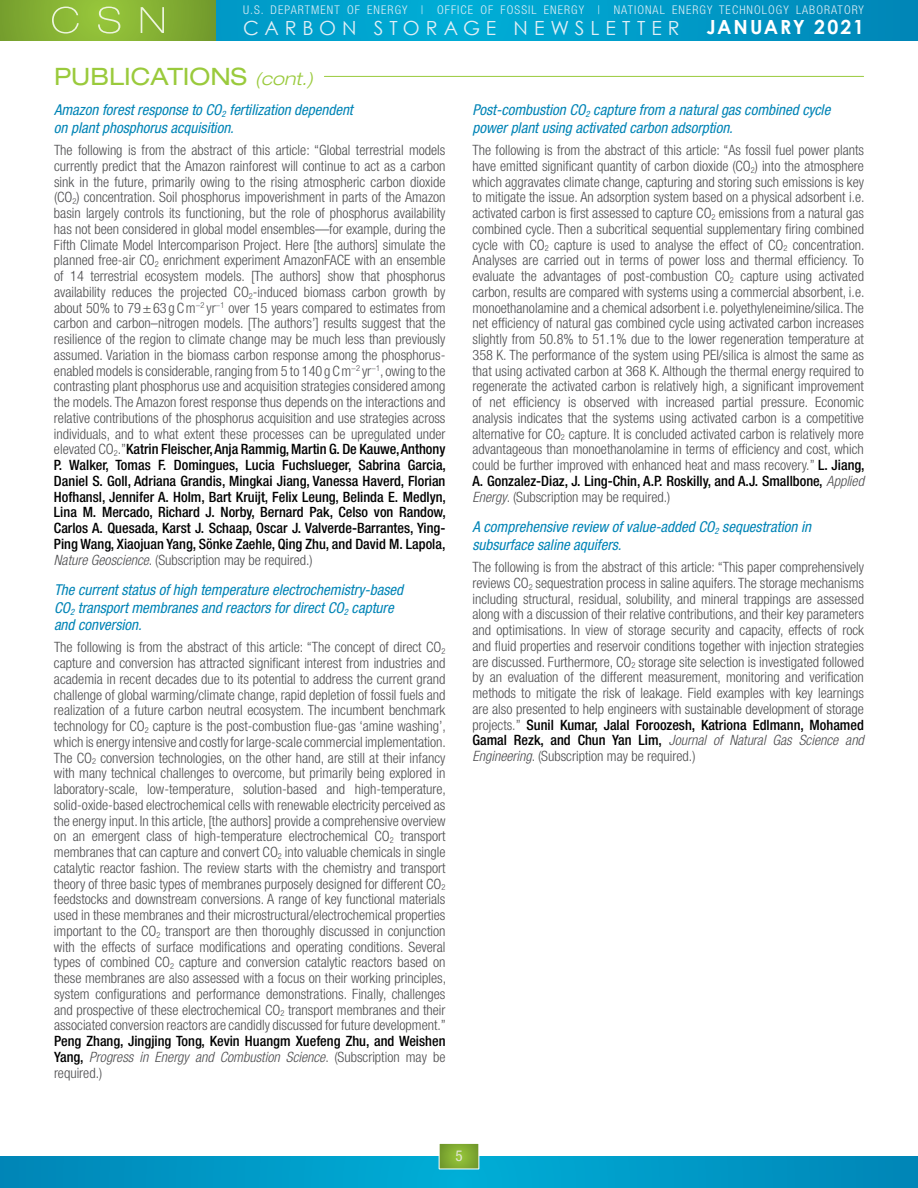
<style>
.page{position:relative;width:918px;height:1188px;background:#fff}
.page>*{position:absolute;margin:0;border:0;box-sizing:border-box;transform-origin:0 0}
.t1{font:expanded 24px "Helvetica Neue LT Std";color:#9aca3c}
.t2{font:19.5px "Century Gothic";letter-spacing:.305em;color:#dfeef6}
.t3{font:700 19.5px "Century Gothic";letter-spacing:.09em;color:#fff}
.t4{font:italic condensed 15px/17.2px "Helvetica Neue LT Std";color:#0084b6}
.t5{font:condensed 15px "Helvetica Neue LT Std";color:#e3e6d8}
.t6{font:300 condensed 14.25px/15.8px "Helvetica Neue LT Std";color:#4d4d4f;text-align:justify}
.t7{font:500 condensed 14.25px/15.8px "Helvetica Neue LT Std";color:#000;text-align:justify}
.t8{font:300 condensed 12px "Helvetica Neue LT Std";letter-spacing:.09em;color:#dfeef6}
.s1{font-weight:300;font-style:italic;font-size:18px}
.s2{font-weight:500;color:#000}
.s3{font-style:italic}
.s4{font-weight:300;font-style:italic;color:#4d4d4f}
.s5{font-weight:300;color:#4d4d4f}
</style>
<div class="page">
<svg style="left:216px;top:0;width:702px;height:40px;background:#009cc9"></svg>
<svg style="left:0;top:0;width:216px;height:40px;background:#80ab31"></svg>
<svg style="left:0;top:1156px;width:918px;height:32px;background:#0098c6"></svg>
<svg style="left:52px;top:7px;width:112px;height:27px;background:#9ac34c"></svg>
<svg style="left:439px;top:1143px;width:40px;height:26px"></svg>
<div style="left:439px;top:1143px;width:40px;height:26px;border:1px solid #fff"></div>
<hr style="left:324px;top:76px;width:540px;height:1px;background:#9aca3c">
<p class="t8" style="left:243px;top:3px;width:622px">U.S. DEPARTMENT OF ENERGY | OFFICE OF FOSSIL ENERGY | NATIONAL ENERGY TECHNOLOGY LABORATORY</p>
<h2 class="t3" style="left:707px;top:15px;width:159px">JANUARY 2021</h2>
<h1 class="t1" style="left:54px;top:62px;width:261px">PUBLICATIONS <span class="s1">(cont.)</span></h1>
<p class="t4" style="left:54px;top:102px;width:300px">Amazon forest response to CO<sub>2</sub> fertilization dependent on plant phosphorus acquisition.</p>
<p class="t6" style="left:54px;top:142px;width:394px">The following is from the abstract of this article: “Global terrestrial models currently predict that the Amazon rainforest will continue to act as a carbon sink in the future, primarily owing to the rising atmospheric carbon dioxide (CO<sub>2</sub>) concentration. Soil phosphorus impoverishment in parts of the Amazon basin largely controls its functioning, but the role of phosphorus availability has not been considered in global model ensembles—for example, during the Fifth Climate Model Intercomparison Project. Here [the authors] simulate the planned free-air CO<sub>2</sub> enrichment experiment AmazonFACE with an ensemble of 14 terrestrial ecosystem models. [The authors] show that phosphorus availability reduces the projected CO<sub>2</sub>-induced biomass carbon growth by about 50% to 79±63 gCm<sup>−2</sup> yr<sup>−1</sup> over 15 years compared to estimates from carbon and carbon–nitrogen models. [The authors’] results suggest that the resilience of the region to climate change may be much less than previously assumed. Variation in the biomass carbon response among the phosphorus&shy;enabled models is considerable, ranging from 5 to 140 gCm<sup>−2</sup> yr<sup>−1</sup>, owing to the contrasting plant phosphorus use and acquisition strategies considered among the models. The Amazon forest response thus depends on the interactions and relative contributions of the phosphorus acquisition and use strategies across individuals, and to what extent these processes can be upregulated under elevated CO<sub>2</sub>.”<span class="s2">Katrin Fleischer, Anja Rammig, Martin G. De Kauwe, Anthony P. Walker, Tomas F. Domingues, Lucia Fuchslueger, Sabrina Garcia, Daniel S. Goll, Adriana Grandis, Mingkai Jiang, Vanessa Haverd, Florian Hofhansl, Jennifer A. Holm, Bart Kruijt, Felix Leung, Belinda E. Medlyn, Lina M. Mercado, Richard J. Norby, Bernard Pak, Celso von Randow, Carlos A. Quesada, Karst J. Schaap, Oscar J. Valverde-Barrantes, Ying-Ping Wang, Xiaojuan Yang, Sönke Zaehle, Qing Zhu, and David M. Lapola, </span><span class="s3">Nature Geoscience</span>. (Subscription may be required.)</p>
<p class="t4" style="left:54px;top:582px;width:351px">The current status of high temperature electrochemistry-based<br>CO<sub>2</sub> transport membranes and reactors for direct CO<sub>2</sub> capture and conversion.</p>
<p class="t6" style="left:54px;top:639px;width:394px">The following is from the abstract of this article: “The concept of direct CO<sub>2 </sub>capture and conversion has attracted significant interest from industries and academia in recent decades due to its potential to address the current grand challenge of global warming/climate change, rapid depletion of fossil fuels and realization of a future carbon neutral ecosystem. The incumbent benchmark technology for CO<sub>2</sub> capture is the post-combustion flue-gas ‘amine washing’, which is energy intensive and costly for large-scale commercial implementation.<br>The CO<sub>2</sub> conversion technologies, on the other hand, are still at their infancy with many technical challenges to overcome, but primarily being explored in laboratory-scale, low-temperature, solution-based and high-temperature, solid-oxide-based electrochemical cells with renewable electricity perceived as the energy input. In this article, [the authors] provide a comprehensive overview on an emergent class of high-temperature electrochemical CO<sub>2</sub> transport membranes that can capture and convert CO<sub>2</sub> into valuable chemicals in single catalytic reactor fashion. The review starts with the chemistry and transport theory of three basic types of membranes purposely designed for different CO<sub>2 </sub>feedstocks and downstream conversions. A range of key functional materials used in these membranes and their microstructural/electrochemical properties important to the CO<sub>2</sub> transport are then thoroughly discussed in conjunction with the effects of surface modifications and operating conditions. Several types of combined CO<sub>2</sub> capture and conversion catalytic reactors based on these membranes are also assessed with a focus on their working principles, system configurations and performance demonstrations. Finally, challenges and prospective of these electrochemical CO<sub>2</sub> transport membranes and their associated conversion reactors are candidly discussed for future development.”</p>
<p class="t7" style="left:54px;top:1033px;width:393px">Peng Zhang, Jingjing Tong, Kevin Huangm Xuefeng Zhu, and Weishen Yang, <span class="s4">Progress in Energy and Combustion Science</span><span class="s5">. (Subscription may be required.)</span></p>
<h2 class="t2" style="left:243px;top:16px;width:438px">CARBON STORAGE NEWSLETTER</h2>
<p class="t4" style="left:472px;top:102px;width:359px">Post-combustion CO<sub>2</sub> capture from a natural gas combined cycle power plant using activated carbon adsorption.</p>
<p class="t6" style="left:472px;top:142px;width:394px">The following is from the abstract of this article: “As fossil fuel power plants have emitted significant quantity of carbon dioxide (CO<sub>2</sub>) into the atmosphere which aggravates climate change, capturing and storing such emissions is key to mitigate the issue. An adsorption system based on a physical adsorbent i.e. activated carbon is first assessed to capture CO<sub>2</sub> emissions from a natural gas combined cycle. Then a subcritical sequential supplementary firing combined cycle with CO<sub>2</sub> capture is used to analyse the effect of CO<sub>2</sub> concentration.<br>Analyses are carried out in terms of power loss and thermal efficiency. To evaluate the advantages of post-combustion CO<sub>2</sub> capture using activated carbon, results are compared with systems using a commercial absorbent, i.e. monoethanolamine and a chemical adsorbent i.e. polyethyleneimine/silica. The net efficiency of natural gas combined cycle using activated carbon increases slightly from 50.8% to 51.1% due to the lower regeneration temperature at 358 K. The performance of the system using PEI/silica is almost the same as that using activated carbon at 368 K. Although the thermal energy required to regenerate the activated carbon is relatively high, a significant improvement of net efficiency is observed with increased partial pressure. Economic analysis indicates that the systems using activated carbon is a competitive alternative for CO<sub>2</sub> capture. It is concluded activated carbon is relatively more advantageous than monoethanolamine in terms of efficiency and cost, which could be further improved with enhanced heat and mass recovery.” <span class="s2">L. Jiang, A. Gonzalez-Diaz, J. Ling-Chin, A.P. Roskilly, and A.J. Smallbone,</span> <span class="s3">Applied Energy</span>. (Subscription may be required.)</p>
<p class="t4" style="left:472px;top:519px;width:340px">A comprehensive review of value-added CO<sub>2</sub> sequestration in subsurface saline aquifers.</p>
<p class="t6" style="left:472px;top:559px;width:393px">The following is from the abstract of this article: “This paper comprehensively reviews CO<sub>2</sub> sequestration process in saline aquifers. The storage mechanisms including structural, residual, solubility, and mineral trappings are assessed along with a discussion of their relative contributions, and their key parameters and optimisations. In view of storage security and capacity, effects of rock and fluid properties and reservoir conditions together with injection strategies are discussed. Furthermore, CO<sub>2</sub> storage site selection is investigated followed by an evaluation of the different measurement, monitoring and verification methods to mitigate the risk of leakage. Field examples with key learnings are also presented to help engineers with sustainable development of storage projects.” <span class="s2">Sunil Kumar, Jalal Foroozesh, Katriona Edlmann, Mohamed Gamal Rezk, and Chun Yan Lim,</span> <span class="s3">Journal of Natural Gas Science and Engineering</span>. (Subscription may be required.)</p>
<p class="t5" style="left:455px;top:1147px;width:9px">5</p>
</div>
